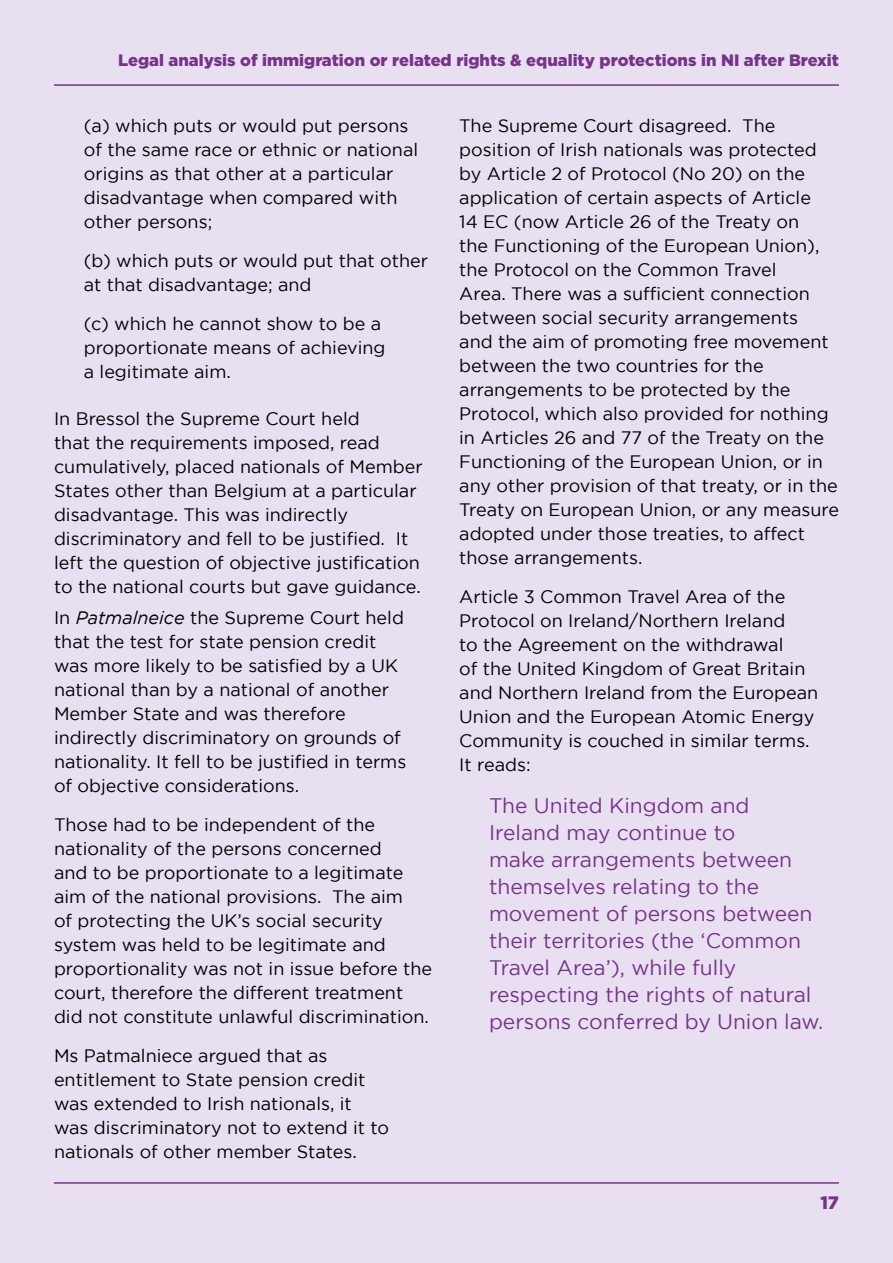
<style>
.page{position:relative;width:893px;height:1263px;background:#e8e0f0}
.page>*{position:absolute;margin:0;border:0;box-sizing:border-box;transform-origin:0 0}
.t1{font:21px/27px "Gotham";color:#77328a}
.t2{font:18px/24px "Gotham";color:#000}
.t3{font:900 18px "Gotham";color:#77328a}
.t4{font:900 16.5px "Gotham";color:#77328a}
.s1{font-style:italic}
</style>
<div class="page">
<hr style="left:54px;top:84px;width:785px;height:2px;background:#77328a">
<hr style="left:54px;top:1182px;width:785px;height:2px;background:#77328a">
<p class="t4" style="left:118px;top:51px;width:722px">Legal analysis of immigration or related rights &amp; equality protections in NI after Brexit</p>
<p class="t2" style="left:84px;top:114px;width:336px">(a) which puts or would put persons of the same race or ethnic or national origins as that other at a particular disadvantage when compared with other persons;</p>
<p class="t2" style="left:84px;top:249px;width:346px">(b) which puts or would put that other at that disadvantage; and</p>
<p class="t2" style="left:84px;top:312px;width:303px">(c) which he cannot show to be a proportionate means of achieving a legitimate aim.</p>
<p class="t2" style="left:54px;top:406px;width:370px">In Bressol the Supreme Court held<br>that the requirements imposed, read cumulatively, placed nationals of Member States other than Belgium at a particular disadvantage. This was indirectly discriminatory and fell to be justified. It left the question of objective justification to the national courts but gave guidance.</p>
<p class="t2" style="left:54px;top:605px;width:354px">In <span class="s1">Patmalneice</span> the Supreme Court held that the test for state pension credit was more likely to be satisfied by a UK national than by a national of another Member State and was therefore indirectly discriminatory on grounds of nationality. It fell to be justified in terms of objective considerations.</p>
<p class="t2" style="left:54px;top:812px;width:380px">Those had to be independent of the nationality of the persons concerned<br>and to be proportionate to a legitimate aim of the national provisions. The aim<br>of protecting the UK’s social security system was held to be legitimate and proportionality was not in issue before the court, therefore the different treatment did not constitute unlawful discrimination.</p>
<p class="t2" style="left:54px;top:1043px;width:337px">Ms Patmalniece argued that as entitlement to State pension credit was extended to Irish nationals, it was discriminatory not to extend it to nationals of other member States.</p>
<p class="t2" style="left:459px;top:113px;width:381px">The Supreme Court disagreed. The position of Irish nationals was protected by Article 2 of Protocol (No 20) on the application of certain aspects of Article<br>14 EC (now Article 26 of the Treaty on<br>the Functioning of the European Union), the Protocol on the Common Travel<br>Area. There was a sufficient connection between social security arrangements<br>and the aim of promoting free movement between the two countries for the arrangements to be protected by the Protocol, which also provided for nothing in Articles 26 and 77 of the Treaty on the Functioning of the European Union, or in any other provision of that treaty, or in the Treaty on European Union, or any measure adopted under those treaties, to affect those arrangements.</p>
<p class="t2" style="left:459px;top:584px;width:361px">Article 3 Common Travel Area of the Protocol on Ireland/Northern Ireland<br>to the Agreement on the withdrawal<br>of the United Kingdom of Great Britain and Northern Ireland from the European Union and the European Atomic Energy Community is couched in similar terms.<br>It reads:</p>
<p class="t1" style="left:489px;top:792px;width:336px">The United Kingdom and<br>Ireland may continue to<br>make arrangements between themselves relating to the movement of persons between their territories (the ‘Common<br>Travel Area’), while fully respecting the rights of natural persons conferred by Union law.</p>
<p class="t3" style="left:820px;top:1192px;width:20px">17</p>
</div>
